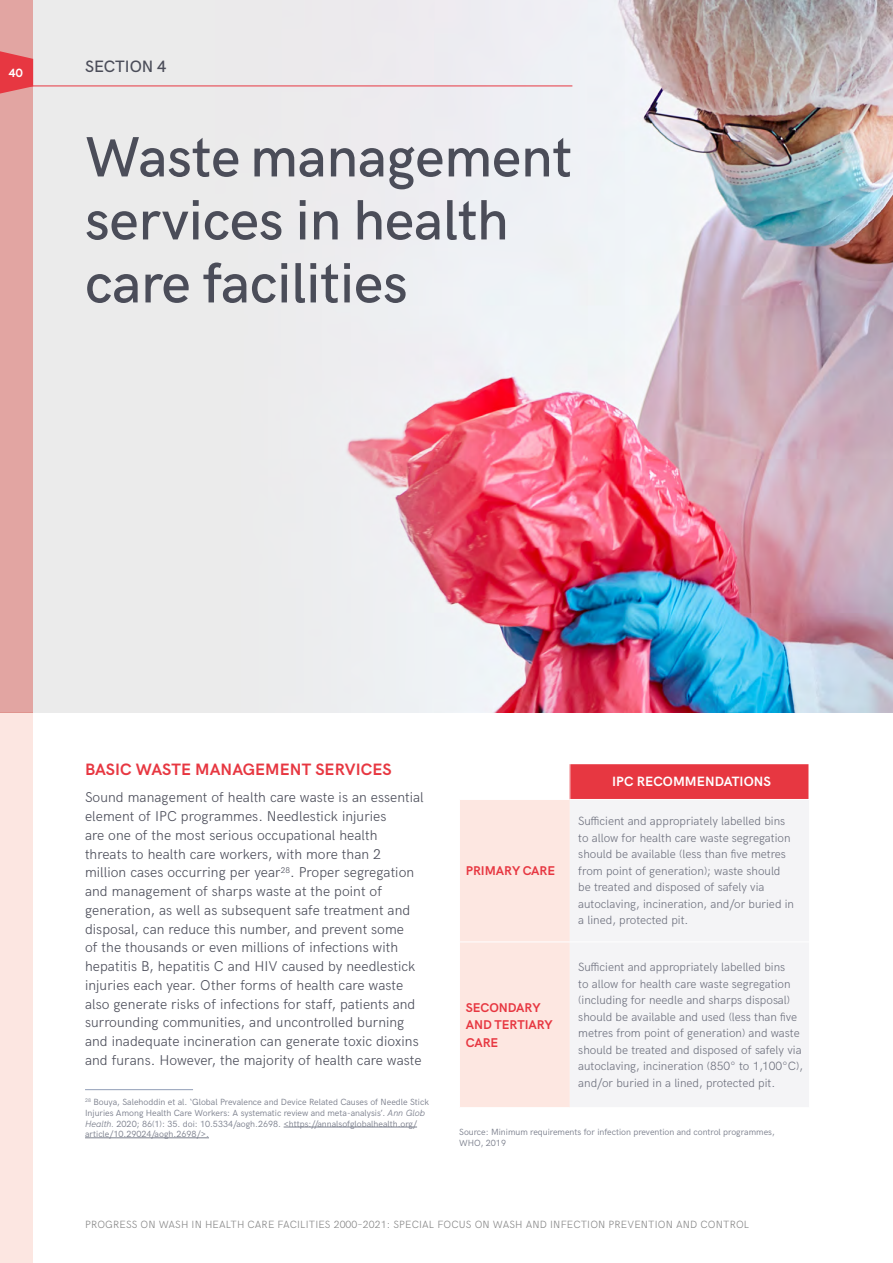
<style>
.page{position:relative;width:893px;height:1263px;background:#fff}
.page>*{position:absolute;margin:0;border:0;box-sizing:border-box;transform-origin:0 0}
.t1{font:500 57px/63px "HK Grotesk";letter-spacing:-.005em;color:#4b4d59}
.t2{font:700 16.5px "HK Grotesk";letter-spacing:.005em;color:#e73741}
.t3{font:500 16.5px "HK Grotesk";letter-spacing:-.005em;color:#4b4d59}
.t4{font:300 14.25px/18.8px "HK Grotesk";letter-spacing:.005em;color:#4b4d59}
.t5{font:700 13.5px "HK Grotesk";letter-spacing:.005em;color:#fff}
.t6{font:700 12.75px/17.2px "HK Grotesk";letter-spacing:-.005em;color:#e73741}
.t7{font:300 12px/16.5px "HK Grotesk";color:#6d707d}
.t8{font:700 12px "HK Grotesk";color:#fff}
.t9{font:300 10.5px "HK Grotesk";letter-spacing:.015em;color:#878787}
.t10{font:9px/10.8px "HK Grotesk";color:#7d818e}
.s1{font-style:italic}
</style>
<div class="page">
<img style="left:625px;top:0;width:268px;height:712px">
<svg style="left:33px;top:0;width:592px;height:712px;background:#e9d7dd"></svg>
<div style="left:0;top:712px;width:33px;height:551px;background:#fce6e1"></div>
<div style="left:0;top:0;width:33px;height:712px;background:#e2a5a2"></div>
<hr style="left:85px;top:1089px;width:108px;height:1px;background:#909eb6">
<hr style="left:284px;top:1127px;width:133px;height:1px;background:#7d818e">
<hr style="left:85px;top:1137px;width:124px;height:1px;background:#7d818e">
<hr style="left:24px;top:86px;width:548px;height:1px;background:#e73741">
<svg style="left:0;top:51px;width:33px;height:43px"></svg>
<div style="left:570px;top:764px;width:239px;height:35px;background:#e73741"></div>
<div style="left:460px;top:800px;width:110px;height:307px;background:#fde7e1"></div>
<div style="left:570px;top:800px;width:239px;height:307px;background:#f4f4f6"></div>
<hr style="left:460px;top:942px;width:110px;height:1px;background:#fff">
<hr style="left:570px;top:942px;width:239px;height:1px;background:#fff">
<p class="t8" style="left:9px;top:64px;width:15px">40</p>
<p class="t3" style="left:85px;top:54px;width:83px">SECTION 4</p>
<h1 class="t1" style="left:85px;top:121px;width:489px">Waste management services in health care facilities</h1>
<p class="t2" style="left:85px;top:757px;width:308px">BASIC WASTE MANAGEMENT SERVICES</p>
<p class="t4" style="left:85px;top:787px;width:340px">Sound management of health care waste is an essential element of IPC programmes. Needlestick injuries<br>are one of the most serious occupational health<br>threats to health care workers, with more than 2 million cases occurring per year<sup>28</sup>. Proper segregation and management of sharps waste at the point of generation, as well as subsequent safe treatment and disposal, can reduce this number, and prevent some<br>of the thousands or even millions of infections with hepatitis B, hepatitis C and HIV caused by needlestick injuries each year. Other forms of health care waste also generate risks of infections for staff, patients and surrounding communities, and uncontrolled burning and inadequate incineration can generate toxic dioxins and furans. However, the majority of health care waste</p>
<p class="t10" style="left:85px;top:1096px;width:345px"><sup>28</sup> Bouya, Salehoddin et al. ‘Global Prevalence and Device Related Causes of Needle Stick Injuries Among Health Care Workers: A systematic review and meta-analysis’. <span class="s1">Ann Glob Health.</span> 2020; 86(1): 35. doi: 10.5334/aogh.2698. &lt;https://annalsofglobalhealth.org/ article/10.29024/aogh.2698/&gt;.</p>
<p class="t6" style="left:466px;top:861px;width:91px">PRIMARY CARE</p>
<p class="t5" style="left:612px;top:771px;width:160px">IPC RECOMMENDATIONS</p>
<p class="t7" style="left:578px;top:812px;width:217px">Sufficient and appropriately labelled bins to allow for health care waste segregation should be available (less than five metres from point of generation); waste should be treated and disposed of safely via autoclaving, incineration, and/or buried in a lined, protected pit.</p>
<p class="t7" style="left:578px;top:958px;width:226px">Sufficient and appropriately labelled bins<br>to allow for health care waste segregation (including for needle and sharps disposal) should be available and used (less than five metres from point of generation) and waste should be treated and disposed of safely via autoclaving, incineration (850° to 1,100°C), and/or buried in a lined, protected pit.</p>
<p class="t10" style="left:459px;top:1126px;width:317px">Source: Minimum requirements for infection prevention and control programmes,<br>WHO, 2019</p>
<p class="t6" style="left:466px;top:998px;width:88px">SECONDARY<br>AND TERTIARY<br>CARE</p>
<p class="t9" style="left:85px;top:1216px;width:666px">PROGRESS ON WASH IN HEALTH CARE FACILITIES 2000–2021: SPECIAL FOCUS ON WASH AND INFECTION PREVENTION AND CONTROL</p>
</div>
